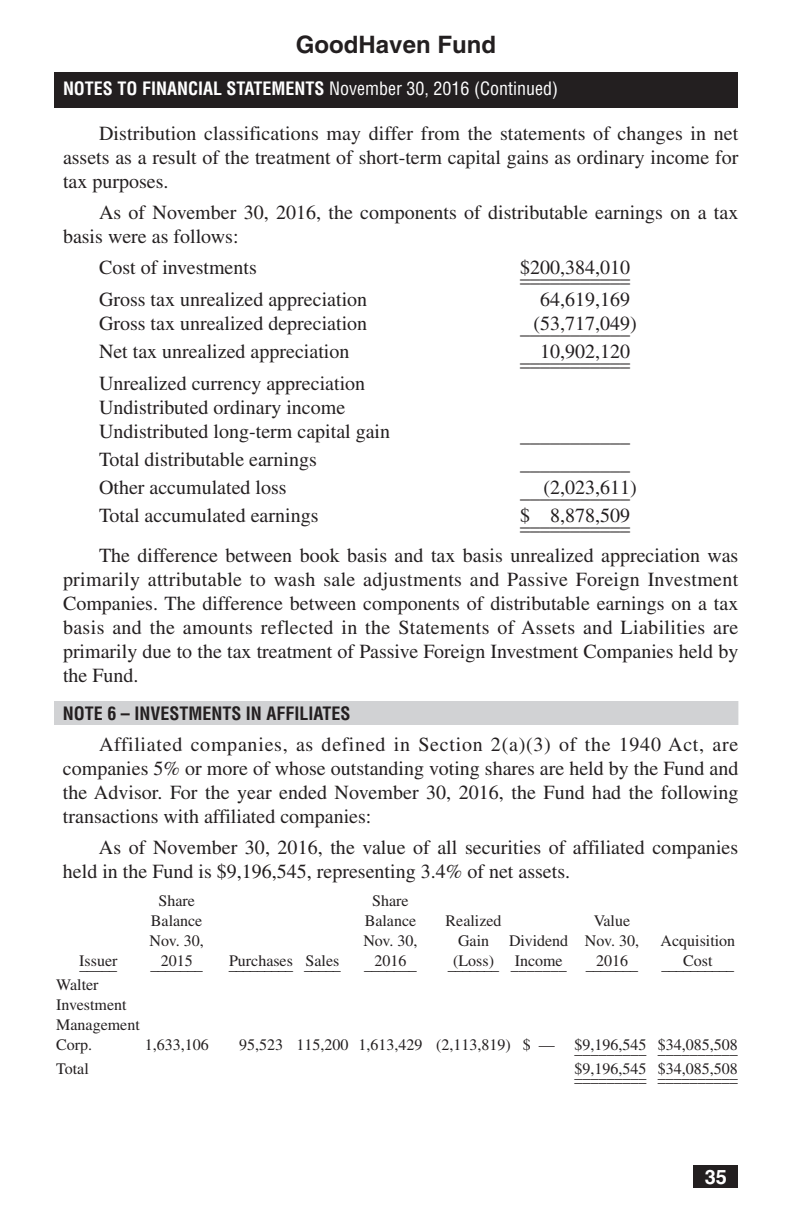
<style>
.page{position:relative;width:792px;height:1224px;background:#fff}
.page>*{position:absolute;margin:0;border:0;box-sizing:border-box;transform-origin:0 0}
.t1{font:700 24px "Helvetica";color:#231f20}
.t2{font:20px/24px "Times";color:#231f20}
.t3{font:700 20px "Helvetica";color:#fff}
.t4{font:700 condensed 18px "Helvetica";color:#fff}
.t5{font:700 condensed 18px "Helvetica";color:#231f20}
.t6{font:16px/20px "Times";color:#231f20}
.s1{font-weight:400}
</style>
<div class="page">
<div style="left:693px;top:1166px;width:45px;height:22px;background:#231f20"></div>
<div style="left:54px;top:701px;width:684px;height:24px;background:#d1d2d4"></div>
<div style="left:54px;top:72px;width:684px;height:36px;background:#231f20"></div>
<p class="t1" style="left:296px;top:36px;width:202px">GoodHaven Fund</p>
<p class="t4" style="left:63px;top:78px;width:497px">NOTES TO FINANCIAL STATEMENTS <span class="s1">November 30, 2016 (Continued)</span></p>
<p class="t2" style="left:63px;top:123px;width:677px;text-align:justify;text-indent:36px">Distribution classifications may differ from the statements of changes in net assets as a result of the treatment of short-term capital gains as ordinary income for tax purposes.</p>
<p class="t2" style="left:63px;top:202px;width:677px;text-indent:36px">As of November 30, 2016, the components of distributable earnings on a tax basis were as follows:</p>
<p class="t2" style="left:99px;top:258px;width:159px">Cost of investments</p>
<p class="t2" style="left:520px;top:258px;width:112px">_$ _2 _0 _0 _, 3_8_4_, _0 _1 _0</p>
<p class="t2" style="left:520px;top:266px;width:111px">___________</p>
<p class="t2" style="left:99px;top:290px;width:270px">Gross tax unrealized appreciation</p>
<p class="t2" style="left:540px;top:290px;width:91px">64,619,169</p>
<p class="t2" style="left:99px;top:314px;width:270px">Gross tax unrealized depreciation</p>
<p class="t2" style="left:520px;top:314px;width:118px">__(5_3_,_7_1_7_,0_4_9_)</p>
<p class="t2" style="left:99px;top:342px;width:252px">Net tax unrealized appreciation</p>
<p class="t2" style="left:520px;top:346px;width:111px">____1__0__,__9__0__2__,1__2__0__</p>
<p class="t2" style="left:99px;top:374px;width:293px">Unrealized currency appreciation<br>Undistributed ordinary income<br>Undistributed long-term capital gain</p>
<p class="t2" style="left:520px;top:426px;width:111px">___________</p>
<p class="t2" style="left:99px;top:450px;width:219px">Total distributable earnings</p>
<p class="t2" style="left:520px;top:454px;width:111px">___________</p>
<p class="t2" style="left:99px;top:478px;width:189px">Other accumulated loss</p>
<p class="t2" style="left:520px;top:480px;width:118px">___(2_,_0_2_3_,6_1_1_)</p>
<p class="t2" style="left:99px;top:506px;width:221px">Total accumulated earnings</p>
<p class="t2" style="left:99px;top:504px;width:641px;line-height:35.2px;text-indent:421px">__$ __ __ 8__ ,__8__7__8__, 5__ 0__ 9__<br>The difference between book basis and tax basis unrealized appreciation was</p>
<p class="t2" style="left:63px;top:569px;width:677px;text-align:justify">primarily attributable to wash sale adjustments and Passive Foreign Investment Companies. The difference between components of distributable earnings on a tax basis and the amounts reflected in the Statements of Assets and Liabilities are primarily due to the tax treatment of Passive Foreign Investment Companies held by the Fund.</p>
<p class="t5" style="left:63px;top:703px;width:289px">NOTE 6 – INVESTMENTS IN AFFILIATES</p>
<p class="t2" style="left:63px;top:735px;width:677px;text-align:justify;text-indent:36px">Affiliated companies, as defined in Section 2(a)(3) of the 1940 Act, are companies 5% or more of whose outstanding voting shares are held by the Fund and the Advisor. For the year ended November 30, 2016, the Fund had the following transactions with affiliated companies:</p>
<p class="t2" style="left:63px;top:838px;width:677px;text-indent:36px">As of November 30, 2016, the value of all securities of affiliated companies held in the Fund is $9,196,545, representing 3.4% of net assets.</p>
<p class="t6" style="left:158px;top:892px;width:38px">Share</p>
<p class="t6" style="left:372px;top:892px;width:38px">Share</p>
<p class="t6" style="left:151px;top:912px;width:53px">Balance</p>
<p class="t6" style="left:365px;top:912px;width:53px">Balance</p>
<p class="t6" style="left:446px;top:912px;width:57px">Realized</p>
<p class="t6" style="left:594px;top:912px;width:38px">Value</p>
<p class="t6" style="left:150px;top:932px;width:56px">Nov. 30,</p>
<p class="t6" style="left:363px;top:932px;width:56px">Nov. 30,</p>
<p class="t6" style="left:458px;top:932px;width:183px">Gain Dividend Nov. 30,</p>
<p class="t6" style="left:661px;top:932px;width:76px">Acquisition</p>
<p class="t6" style="left:79px;top:952px;width:40px">I_s_s_u_e_r</p>
<p class="t6" style="left:150px;top:956px;width:54px">_ _2_0_1_5_ _</p>
<p class="t6" style="left:229px;top:954px;width:114px">_P _u_r _c _h _a_s _e _s _S_a_l _e _s</p>
<p class="t6" style="left:364px;top:956px;width:54px">_ _2_0_1_6_ _</p>
<p class="t6" style="left:448px;top:956px;width:192px">_(_L_o_s_s_)_ _I_n_c _o _m_e_ _ _2_0_1_6_ _</p>
<p class="t6" style="left:662px;top:956px;width:74px">_ _ _ _C_o_s_t _ _ _</p>
<p class="t6" style="left:56px;top:976px;width:85px">Walter<br>Investment<br>Management<br>Corp.</p>
<p class="t6" style="left:145px;top:1036px;width:65px">1,633,106</p>
<p class="t6" style="left:239px;top:1036px;width:500px">95,523 115,200 1,613,429 (2,113,819) $ — _$_9_,1_9_6_,_5_4_5 $_3_4_,_0_8_5_,5_0_8_</p>
<p class="t6" style="left:56px;top:1060px;width:34px">Total</p>
<p class="t6" style="left:575px;top:1064px;width:17px">$__</p>
<p class="t6" style="left:591px;top:1062px;width:17px">,1__</p>
<p class="t6" style="left:611px;top:1064px;width:29px">6__5__</p>
<p class="t6" style="left:639px;top:1062px;width:29px">5 $__</p>
<p class="t6" style="left:666px;top:1064px;width:41px">3__4__,__ 8__</p>
<p class="t6" style="left:686px;top:1064px;width:29px">0__ 5__</p>
<p class="t6" style="left:710px;top:1062px;width:13px">,5__</p>
<p class="t6" style="left:722px;top:1064px;width:17px">0__8__</p>
<p class="t6" style="left:583px;top:1064px;width:65px">9__ 9__ ,__4__</p>
<p class="t6" style="left:575px;top:1066px;width:9px">__</p>
<p class="t3" style="left:705px;top:1169px;width:24px">35</p>
</div>
